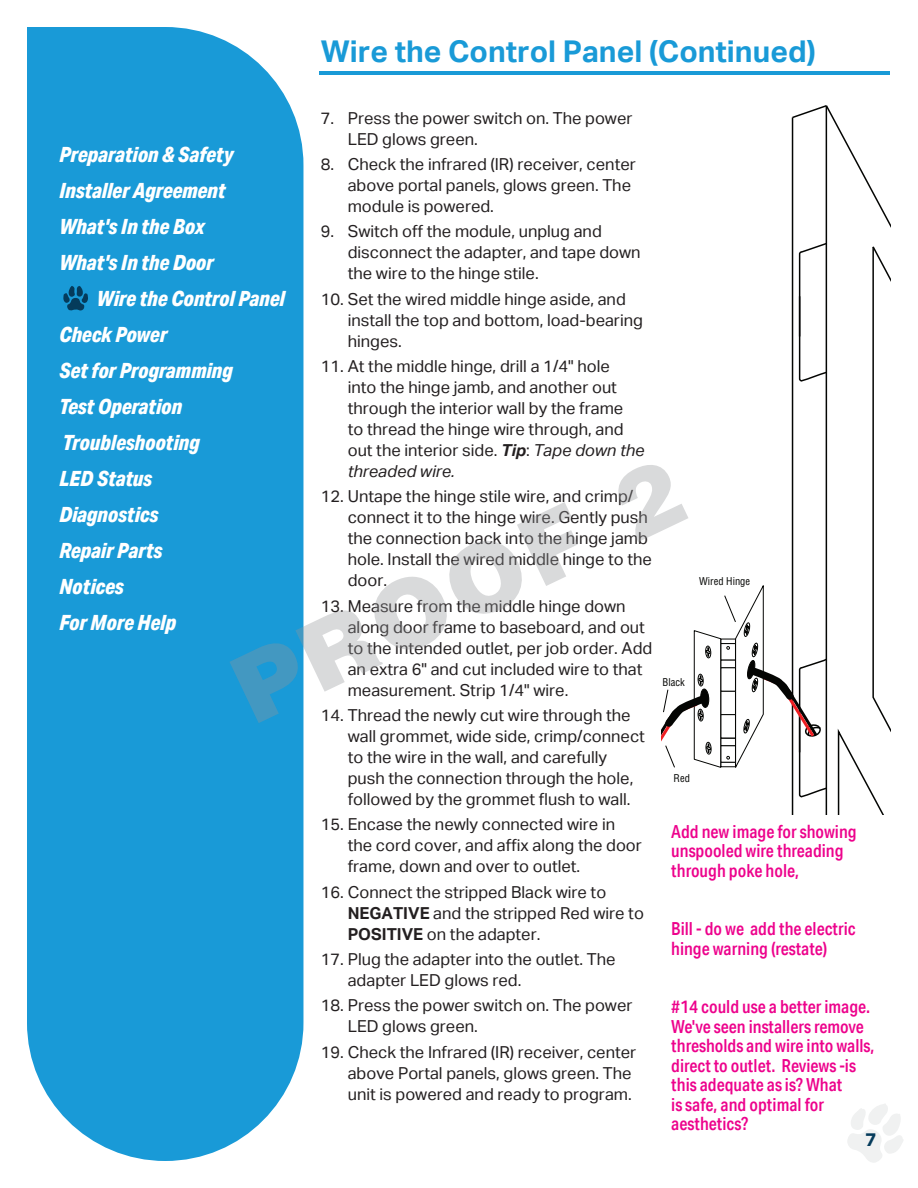
<style>
.page{position:relative;width:918px;height:1188px;background:#fff}
.page>*{position:absolute;margin:0;border:0;box-sizing:border-box;transform-origin:0 0}
.t1{font:700 30px "Aktiv Grotesk";color:#199ad7}
.t2{font:italic 800 21px "Aktiv Grotesk Cd";color:#fff}
.t3{font:500 18px/19.5px "Aktiv Grotesk Cd";color:#ed028c}
.t4{font:900 18px "Avenir";color:#053b5b}
.t5{font:16.5px/21px "Aktiv Grotesk";color:#231f20}
.t6{font:condensed 10.5px "Helvetica LT Std";color:#040503}
.s1{font-weight:700;font-style:italic}
.s2{font-style:italic}
.s3{font-weight:700}
</style>
<div class="page">
<svg style="left:847px;top:1104px;width:56px;height:59px"></svg>
<div style="left:27px;top:27px;width:276px;height:1134px;background:#199ad7"></div>
<svg style="left:63px;top:286px;width:25px;height:25px"></svg>
<hr style="left:320px;top:71px;width:570px;height:4px;background:#199ad7">
<hr style="left:792px;top:117px;width:1px;height:697px;background:#040503">
<hr style="left:826px;top:106px;width:1px;height:708px;background:#040503">
<svg style="left:837px;top:246px;width:53px;height:568px"></svg>
<svg style="left:791px;top:105px;width:99px;height:124px"></svg>
<svg style="left:798px;top:242px;width:30px;height:141px"></svg>
<svg style="left:661px;top:583px;width:167px;height:216px"></svg>
<svg style="left:230px;top:502px;width:348px;height:221px"></svg>
<svg style="left:618px;top:465px;width:70px;height:77px"></svg>
<p class="t2" style="left:59px;top:140px;width:176px">Preparation &amp; Safety</p>
<p class="t2" style="left:59px;top:176px;width:168px">Installer Agreement</p>
<p class="t2" style="left:59px;top:212px;width:147px">What's In the Box</p>
<p class="t2" style="left:59px;top:248px;width:156px">What's In the Door</p>
<p class="t2" style="left:97px;top:284px;width:190px">Wire the Control Panel</p>
<p class="t2" style="left:59px;top:320px;width:109px">Check Power</p>
<p class="t2" style="left:59px;top:356px;width:175px">Set for Programming</p>
<p class="t2" style="left:59px;top:392px;width:124px">Test Operation</p>
<p class="t2" style="left:63px;top:428px;width:138px">Troubleshooting</p>
<p class="t2" style="left:59px;top:464px;width:94px">LED Status</p>
<p class="t2" style="left:59px;top:500px;width:101px">Diagnostics</p>
<p class="t2" style="left:59px;top:536px;width:105px">Repair Parts</p>
<p class="t2" style="left:59px;top:572px;width:66px">Notices</p>
<p class="t2" style="left:59px;top:608px;width:119px">For More Help</p>
<h1 class="t1" style="left:321px;top:31px;width:496px">Wire the Control Panel (Continued)</h1>
<p class="t5" style="left:348px;top:107px;width:286px;text-indent:-27px">7. Press the power switch on. The power<br>LED glows green.</p>
<p class="t5" style="left:348px;top:153px;width:290px;text-indent:-27px">8. Check the infrared (IR) receiver, center above portal panels, glows green. The module is powered.</p>
<p class="t5" style="left:348px;top:220px;width:294px;text-indent:-27px">9. Switch off the module, unplug and disconnect the adapter, and tape down the wire to the hinge stile.</p>
<p class="t5" style="left:348px;top:288px;width:297px;text-indent:-27px">10. Set the wired middle hinge aside, and install the top and bottom, load-bearing hinges.</p>
<p class="t5" style="left:348px;top:355px;width:298px;text-indent:-27px">11. At the middle hinge, drill a 1/4" hole<br>into the hinge jamb, and another out through the interior wall by the frame<br>to thread the hinge wire through, and out the interior side. <span class="s1">Tip</span>: <span class="s2">Tape down the threaded wire.</span></p>
<p class="t5" style="left:348px;top:485px;width:306px;text-indent:-27px">12. Untape the hinge stile wire, and crimp/ connect it to the hinge wire. Gently push the connection back into the hinge jamb hole. Install the wired middle hinge to the door.</p>
<p class="t5" style="left:348px;top:595px;width:306px;text-indent:-27px">13. Measure from the middle hinge down along door frame to baseboard, and out to the intended outlet, per job order. Add an extra 6" and cut included wire to that measurement. Strip 1/4" wire.</p>
<p class="t5" style="left:348px;top:704px;width:299px;text-indent:-27px">14. Thread the newly cut wire through the wall grommet, wide side, crimp/connect to the wire in the wall, and carefully push the connection through the hole, followed by the grommet flush to wall.</p>
<p class="t5" style="left:348px;top:813px;width:296px;text-indent:-27px">15. Encase the newly connected wire in the cord cover, and affi x along the door frame, down and over to outlet.</p>
<p class="t5" style="left:348px;top:881px;width:298px;text-indent:-27px">16. Connect the stripped Black wire to<br><span class="s3">NEGATIVE</span> and the stripped Red wire to<br><span class="s3">POSITIVE</span> on the adapter.</p>
<p class="t5" style="left:348px;top:948px;width:269px;text-indent:-27px">17. Plug the adapter into the outlet. The adapter LED glows red.</p>
<p class="t5" style="left:348px;top:994px;width:286px;text-indent:-27px">18. Press the power switch on. The power<br>LED glows green.</p>
<p class="t5" style="left:348px;top:1041px;width:290px;text-indent:-27px">19. Check the Infrared (IR) receiver, center above Portal panels, glows green. The unit is powered and ready to program.</p>
<p class="t6" style="left:699px;top:577px;width:53px">Wired Hinge</p>
<p class="t6" style="left:663px;top:677px;width:24px">Black</p>
<p class="t6" style="left:674px;top:774px;width:18px">Red</p>
<p class="t3" style="left:671px;top:821px;width:187px">Add new image for showing unspooled wire threading through poke hole,</p>
<p class="t3" style="left:671px;top:918px;width:186px">Bill - do we add the electric hinge warning (restate)</p>
<p class="t3" style="left:671px;top:996px;width:205px">#14 could use a better image.<br>We've seen installers remove thresholds and wire into walls, direct to outlet. Reviews -is this adequate as is? What<br>is safe, and optimal for aesthetics?</p>
<p class="t4" style="left:865px;top:1128px;width:12px">7</p>
</div>
